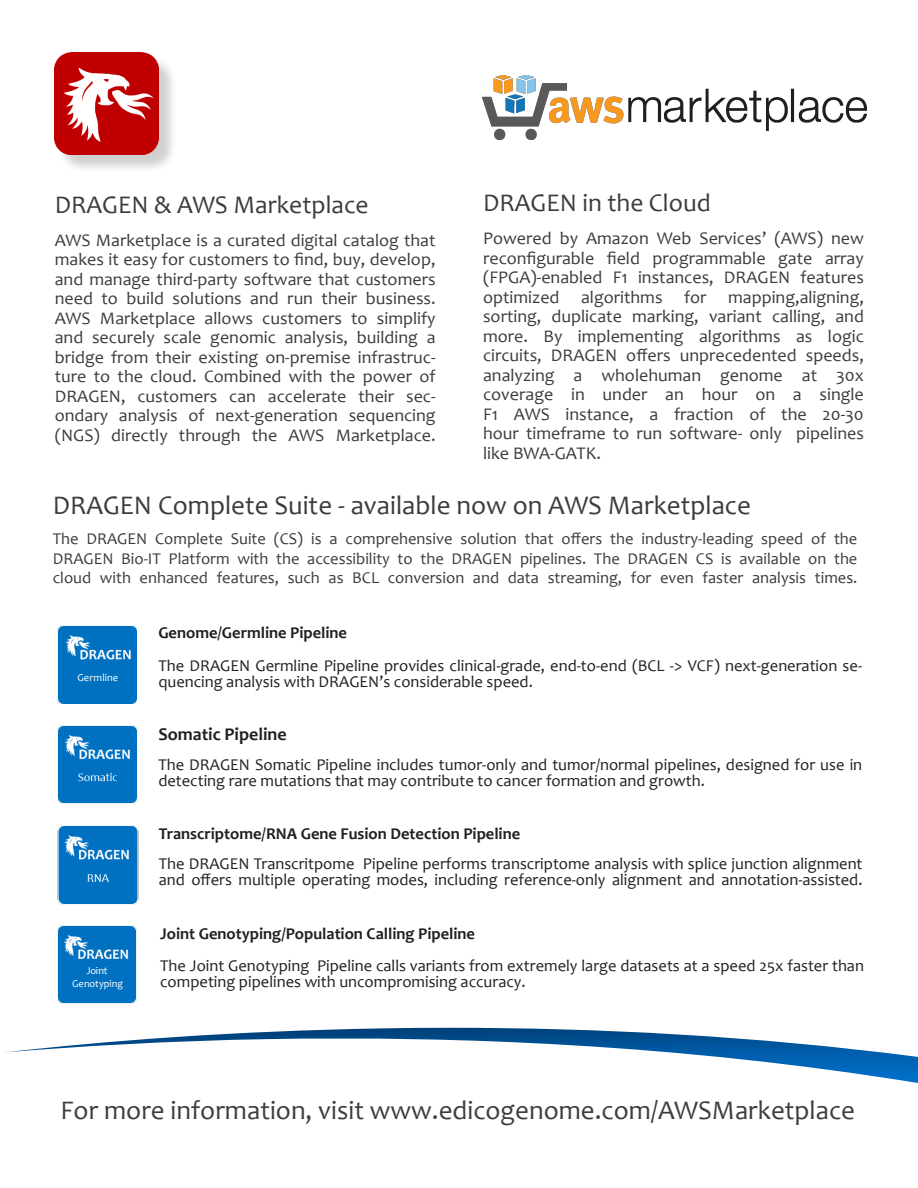
<style>
.page{position:relative;width:918px;height:1188px;background:#fff}
.page>*{position:absolute;margin:0;border:0;box-sizing:border-box;transform-origin:0 0}
.t1{font:27px "Candara";color:#413d3e}
.t2{font:27px "Candara";color:#3c3c3d}
.t3{font:25.5px "Candara";color:#3c3c3d}
.t4{font:700 18px "Candara";color:#231f20}
.t5{font:17.85px "Candara";color:#3c3c3d}
.t6{font:17.7px/19.5px "Candara";color:#3c3c3d;text-align:justify}
.t7{font:16.5px/16.5px "Candara";color:#231f20}
.t8{font:16.5px/19.5px "Candara";color:#3c3c3d;text-align:justify}
.t9{font:700 16.5px "Candara";color:#231f20}
.t10{font:10.65px "Candara";letter-spacing:.015em;color:#fff}
.t11{font:10.5px/12.9px "Candara";letter-spacing:-.005em;color:#fff;text-align:center}
</style>
<div class="page">
<div style="left:57px;top:55px;width:121px;height:118px;background:#231f20;opacity:.21"></div>
<img style="left:54px;top:53px;width:105px;height:102px">
<img style="left:483px;top:75px;width:383px;height:64px">
<svg style="left:5px;top:1028px;width:913px;height:55px"></svg>
<img style="left:58px;top:625px;width:79px;height:79px">
<div style="left:61px;top:666px;width:73px;height:23px;background:#0070c0"></div>
<img style="left:58px;top:725px;width:80px;height:79px">
<img style="left:57px;top:826px;width:82px;height:78px">
<img style="left:58px;top:926px;width:79px;height:77px">
<div style="left:61px;top:959px;width:73px;height:36px;background:#0070c0"></div>
<p class="t3" style="left:55px;top:188px;width:315px">DRAGEN &amp; AWS Marketplace</p>
<p class="t6" style="left:55px;top:230px;width:382px">AWS Marketplace is a curated digital catalog that makes it easy for customers to find, buy, develop, and manage third-party software that customers need to build solutions and run their business.</p>
<p class="t6" style="left:55px;top:308px;width:382px">AWS Marketplace allows customers to simplify and securely scale genomic analysis, building a bridge from their existing on-premise infrastruc&shy;ture to the cloud. Combined with the power of DRAGEN, customers can accelerate their sec&shy;ondary analysis of next-generation sequencing (NGS) directly through the AWS Marketplace.</p>
<p class="t3" style="left:483px;top:187px;width:229px">DRAGEN in the Cloud</p>
<p class="t5" style="left:483px;top:227px;width:382px">Powered by Amazon Web Services’ (AWS) new</p>
<p class="t5" style="left:483px;top:247px;width:382px">reconfigurable field programmable gate array</p>
<p class="t5" style="left:483px;top:266px;width:382px">(FPGA)-enabled F1 instances, DRAGEN features</p>
<p class="t5" style="left:483px;top:286px;width:382px">optimized algorithms for mapping,aligning,</p>
<p class="t5" style="left:483px;top:305px;width:382px">sorting, duplicate marking, variant calling, and</p>
<p class="t5" style="left:483px;top:325px;width:382px">more. By implementing algorithms as logic</p>
<p class="t5" style="left:483px;top:344px;width:382px">circuits, DRAGEN offers unprecedented speeds,</p>
<p class="t5" style="left:483px;top:364px;width:382px">analyzing a wholehuman genome at 30x</p>
<p class="t5" style="left:483px;top:383px;width:382px">coverage in under an hour on a single</p>
<p class="t5" style="left:483px;top:403px;width:382px">F1 AWS instance, a fraction of the 20-30</p>
<p class="t5" style="left:483px;top:422px;width:382px">hour timeframe to run software- only pipelines</p>
<p class="t5" style="left:483px;top:442px;width:119px">like BWA-GATK.</p>
<p class="t2" style="left:53px;top:488px;width:700px">DRAGEN Complete Suite - available now on AWS Marketplace</p>
<p class="t8" style="left:53px;top:529px;width:806px">The DRAGEN Complete Suite (CS) is a comprehensive solution that offers the industry-leading speed of the DRAGEN Bio-IT Platform with the accessibility to the DRAGEN pipelines. The DRAGEN CS is available on the cloud with enhanced features, such as BCL conversion and data streaming, for even faster analysis times.</p>
<p class="t10" style="left:77px;top:671px;width:42px">Germline</p>
<p class="t11" style="left:72px;top:964px;width:53px">Joint<br>Genotyping</p>
<p class="t9" style="left:158px;top:622px;width:190px">Genome/Germline Pipeline</p>
<p class="t7" style="left:158px;top:657px;width:705px">The DRAGEN Germline Pipeline provides clinical-grade, end-to-end (BCL -&gt; VCF) next-generation se&shy;quencing analysis with DRAGEN’s considerable speed.</p>
<p class="t4" style="left:158px;top:723px;width:130px">Somatic Pipeline</p>
<p class="t7" style="left:158px;top:756px;width:705px">The DRAGEN Somatic Pipeline includes tumor-only and tumor/normal pipelines, designed for use in detecting rare mutations that may contribute to cancer formation and growth.</p>
<p class="t9" style="left:159px;top:823px;width:363px">Transcriptome/RNA Gene Fusion Detection Pipeline</p>
<p class="t7" style="left:159px;top:855px;width:705px">The DRAGEN Transcritpome Pipeline performs transcriptome analysis with splice junction alignment and offers multiple operating modes, including reference-only alignment and annotation-assisted.</p>
<p class="t9" style="left:160px;top:923px;width:316px">Joint Genotyping/Population Calling Pipeline</p>
<p class="t7" style="left:160px;top:957px;width:705px">The Joint Genotyping Pipeline calls variants from extremely large datasets at a speed 25x faster than competing pipelines with uncompromising accuracy.</p>
<p class="t1" style="left:60px;top:1093px;width:796px">For more information, visit www.edicogenome.com/AWSMarketplace</p>
</div>
